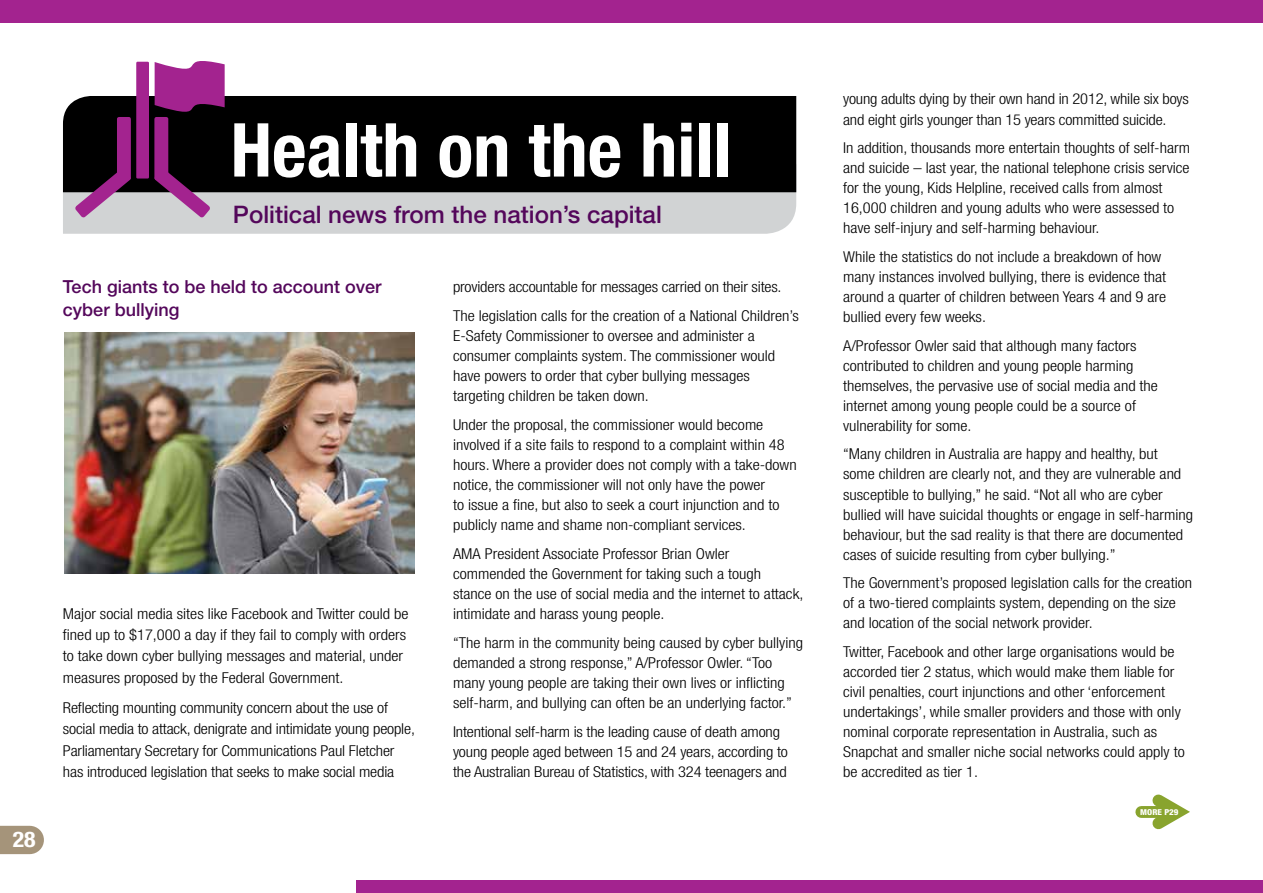
<style>
.page{position:relative;width:1263px;height:893px;background:#fff}
.page>*{position:absolute;margin:0;border:0;box-sizing:border-box;transform-origin:0 0}
.t1{font:700 condensed 74.55px "Helvetica Neue";color:#fff}
.t2{font:500 24.15px "Helvetica Neue";color:#54075b}
.t3{font:700 condensed 21.6px "Helvetica Neue";color:#fff;scale:1.1 1}
.t4{font:500 18px/23px "Helvetica Neue";color:#54075b}
.t5{font:300 condensed 15px/20.1px "Helvetica Neue";color:#000;scale:1.1 1}
.t6{font:800 condensed 8.1px "Helvetica Neue";color:#fff;scale:1.1 1}
</style>
<div class="page">
<div style="left:0;top:0;width:1263px;height:22px;background:#a3238f"></div>
<div style="left:357px;top:881px;width:906px;height:12px;background:#a3238f"></div>
<div style="left:63px;top:192px;width:733px;height:42px;background:#d1d3d4"></div>
<div style="left:63px;top:96px;width:733px;height:96px;background:#000"></div>
<div style="left:117px;top:117px;width:14px;height:63px;background:#a3238f;border-radius:2px"></div>
<div style="left:154px;top:117px;width:14px;height:63px;background:#a3238f;border-radius:2px"></div>
<div style="left:136px;top:62px;width:13px;height:117px;background:#a3238f"></div>
<svg style="left:74px;top:168px;width:58px;height:51px;background:#80597b"></svg>
<svg style="left:154px;top:168px;width:57px;height:51px;background:#80587b"></svg>
<svg style="left:155px;top:61px;width:70px;height:63px;background:#802772"></svg>
<svg style="left:0;top:826px;width:44px;height:28px"></svg>
<svg style="left:1152px;top:794px;width:38px;height:36px"></svg>
<div style="left:1141px;top:806px;width:31px;height:12px;background:#89a42e"></div>
<img style="left:64px;top:333px;width:350px;height:240px">
<h3 class="t3" style="left:13px;top:826px;width:22px">28</h3>
<h1 class="t1" style="left:231px;top:105px;width:502px">Health on the hill</h1>
<h2 class="t2" style="left:233px;top:200px;width:430px">Political news from the nation’s capital</h2>
<p class="t4" style="left:63px;top:275px;width:320px">Tech giants to be held to account over cyber bullying</p>
<p class="t5" style="left:63px;top:602px;width:316px;line-height:21.5px">Major social media sites like Facebook and Twitter could be fined up to $17,000 a day if they fail to comply with orders to take down cyber bullying messages and material, under measures proposed by the Federal Government.</p>
<p class="t5" style="left:63px;top:697px;width:321px;line-height:21.5px">Reflecting mounting community concern about the use of social media to attack, denigrate and intimidate young people, Parliamentary Secretary for Communications Paul Fletcher has introduced legislation that seeks to make social media</p>
<p class="t5" style="left:453px;top:272px;width:316px;line-height:28.7px">providers accountable for messages carried on their sites.<br>The legislation calls for the creation of a National Children’s</p>
<p class="t5" style="left:453px;top:325px;width:294px">E-Safety Commissioner to oversee and administer a consumer complaints system. The commissioner would have powers to order that cyber bullying messages targeting children be taken down.</p>
<p class="t5" style="left:453px;top:414px;width:314px">Under the proposal, the commissioner would become involved if a site fails to respond to a complaint within 48 hours. Where a provider does not comply with a take-down notice, the commissioner will not only have the power<br>to issue a fine, but also to seek a court injunction and to publicly name and shame non-compliant services.</p>
<p class="t5" style="left:453px;top:543px;width:320px">AMA President Associate Professor Brian Owler commended the Government for taking such a tough<br>stance on the use of social media and the internet to attack, intimidate and harass young people.</p>
<p class="t5" style="left:453px;top:632px;width:320px">“The harm in the community being caused by cyber bullying demanded a strong response,” A/Professor Owler. “Too many young people are taking their own lives or inflicting self-harm, and bullying can often be an underlying factor.”</p>
<p class="t5" style="left:453px;top:721px;width:306px">Intentional self-harm is the leading cause of death among young people aged between 15 and 24 years, according to the Australian Bureau of Statistics, with 324 teenagers and</p>
<p class="t5" style="left:843px;top:89px;width:316px">young adults dying by their own hand in 2012, while six boys and eight girls younger than 15 years committed suicide.</p>
<p class="t5" style="left:843px;top:138px;width:317px">In addition, thousands more entertain thoughts of self-harm and suicide – last year, the national telephone crisis service for the young, Kids Helpline, received calls from almost 16,000 children and young adults who were assessed to have self-injury and self-harming behaviour.</p>
<p class="t5" style="left:843px;top:246px;width:295px">While the statistics do not include a breakdown of how many instances involved bullying, there is evidence that around a quarter of children between Years 4 and 9 are bullied every few weeks.</p>
<p class="t5" style="left:843px;top:335px;width:288px">A/Professor Owler said that although many factors contributed to children and young people harming themselves, the pervasive use of social media and the internet among young people could be a source of vulnerability for some.</p>
<p class="t5" style="left:843px;top:444px;width:320px">“Many children in Australia are happy and healthy, but some children are clearly not, and they are vulnerable and susceptible to bullying,” he said. “Not all who are cyber bullied will have suicidal thoughts or engage in self-harming behaviour, but the sad reality is that there are documented cases of suicide resulting from cyber bullying.”</p>
<p class="t5" style="left:843px;top:573px;width:319px">The Government’s proposed legislation calls for the creation of a two-tiered complaints system, depending on the size and location of the social network provider.</p>
<p class="t5" style="left:843px;top:641px;width:312px">Twitter, Facebook and other large organisations would be accorded tier 2 status, which would make them liable for civil penalties, court injunctions and other ‘enforcement undertakings’, while smaller providers and those with only nominal corporate representation in Australia, such as Snapchat and smaller niche social networks could apply to be accredited as tier 1.</p>
<p class="t6" style="left:1140px;top:807px;width:36px">MORE P29</p>
</div>
